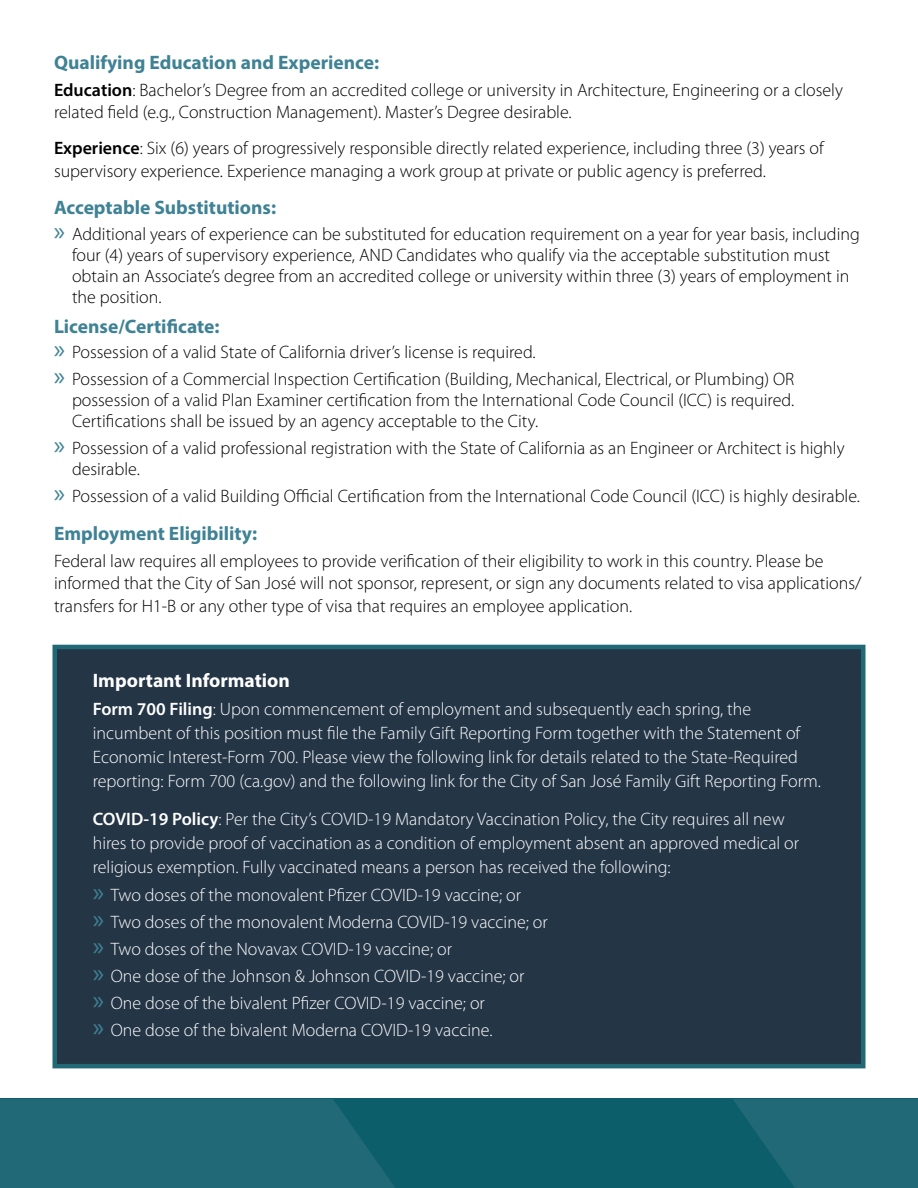
<style>
.page{position:relative;width:918px;height:1188px;background:#fff}
.page>*{position:absolute;margin:0;border:0;box-sizing:border-box;transform-origin:0 0}
.t1{font:700 19.5px "Myriad Pro";color:#3f8295}
.t2{font:700 19.5px "Myriad Pro";color:#fff}
.t3{font:300 18px/21px "Myriad Pro";color:#000}
.t4{font:300 18px/24px "Myriad Pro";color:#fff}
.s1{font-weight:600}
.s2{font-weight:400;font-size:27px;color:#3f8295}
</style>
<div class="page">
<div style="left:52px;top:645px;width:814px;height:423px;background:#243546;border:4px solid #216977"></div>
<div style="left:0;top:1098px;width:918px;height:90px;background:#0c5e6a"></div>
<svg style="left:0;top:1099px;width:395px;height:89px"></svg>
<svg style="left:733px;top:1099px;width:185px;height:89px"></svg>
<p class="t1" style="left:54px;top:49px;width:327px">Qualifying Education and Experience:</p>
<p class="t3" style="left:54px;top:78px;width:791px;line-height:22.5px"><span class="s1">Education</span>: Bachelor’s Degree from an accredited college or university in Architecture, Engineering or a closely related field (e.g., Construction Management). Master’s Degree desirable.</p>
<p class="t3" style="left:54px;top:137px;width:771px;line-height:22.5px"><span class="s1">Experience</span>: Six (6) years of progressively responsible directly related experience, including three (3) years of supervisory experience. Experience managing a work group at private or public agency is preferred.</p>
<p class="t1" style="left:54px;top:195px;width:224px">Acceptable Substitutions:</p>
<p class="t3" style="left:72px;top:223px;width:789px;text-indent:-18px"><span class="s2">»</span> Additional years of experience can be substituted for education requirement on a year for year basis, including four (4) years of supervisory experience, AND Candidates who qualify via the acceptable substitution must obtain an Associate’s degree from an accredited college or university within three (3) years of employment in the position.</p>
<p class="t1" style="left:54px;top:313px;width:167px">License/Certificate:</p>
<p class="t3" style="left:54px;top:338px;width:742px;line-height:27px"><span class="s2">»</span> Possession of a valid State of California driver’s license is required.<br><span class="s2">»</span> Possession of a Commercial Inspection Certification (Building, Mechanical, Electrical, or Plumbing) OR</p>
<p class="t3" style="left:72px;top:389px;width:724px">possession of a valid Plan Examiner certification from the International Code Council (ICC) is required.<br>Certifications shall be issued by an agency acceptable to the City.</p>
<p class="t3" style="left:72px;top:437px;width:774px;text-indent:-18px"><span class="s2">»</span> Possession of a valid professional registration with the State of California as an Engineer or Architect is highly desirable.</p>
<p class="t3" style="left:54px;top:485px;width:808px"><span class="s2">»</span> Possession of a valid Building Official Certification from the International Code Council (ICC) is highly desirable.</p>
<p class="t1" style="left:54px;top:520px;width:205px">Employment Eligibility:</p>
<p class="t3" style="left:54px;top:549px;width:809px;line-height:22.5px">Federal law requires all employees to provide verification of their eligibility to work in this country. Please be informed that the City of San José will not sponsor, represent, or sign any documents related to visa applications/ transfers for H1-B or any other type of visa that requires an employee application.</p>
<p class="t2" style="left:93px;top:668px;width:199px">Important Information</p>
<p class="t4" style="left:93px;top:697px;width:730px"><span class="s1">Form 700 Filing</span>: Upon commencement of employment and subsequently each spring, the incumbent of this position must file the Family Gift Reporting Form together with the Statement of Economic Interest-Form 700. Please view the following link for details related to the State-Required reporting: Form 700 (ca.gov) and the following link for the City of San José Family Gift Reporting Form.</p>
<p class="t4" style="left:93px;top:807px;width:708px"><span class="s1">COVID-19 Policy</span>: Per the City’s COVID-19 Mandatory Vaccination Policy, the City requires all new hires to provide proof of vaccination as a condition of employment absent an approved medical or religious exemption. Fully vaccinated means a person has received the following:</p>
<p class="t4" style="left:93px;top:882px;width:457px;line-height:27px"><span class="s2">»</span> Two doses of the monovalent Pfizer COVID-19 vaccine; or<br><span class="s2">»</span> Two doses of the monovalent Moderna COVID-19 vaccine; or <span class="s2">»</span> Two doses of the Novavax COVID-19 vaccine; or<br><span class="s2">»</span> One dose of the Johnson &amp; Johnson COVID-19 vaccine; or<br><span class="s2">»</span> One dose of the bivalent Pfizer COVID-19 vaccine; or<br><span class="s2">»</span> One dose of the bivalent Moderna COVID-19 vaccine.</p>
</div>
